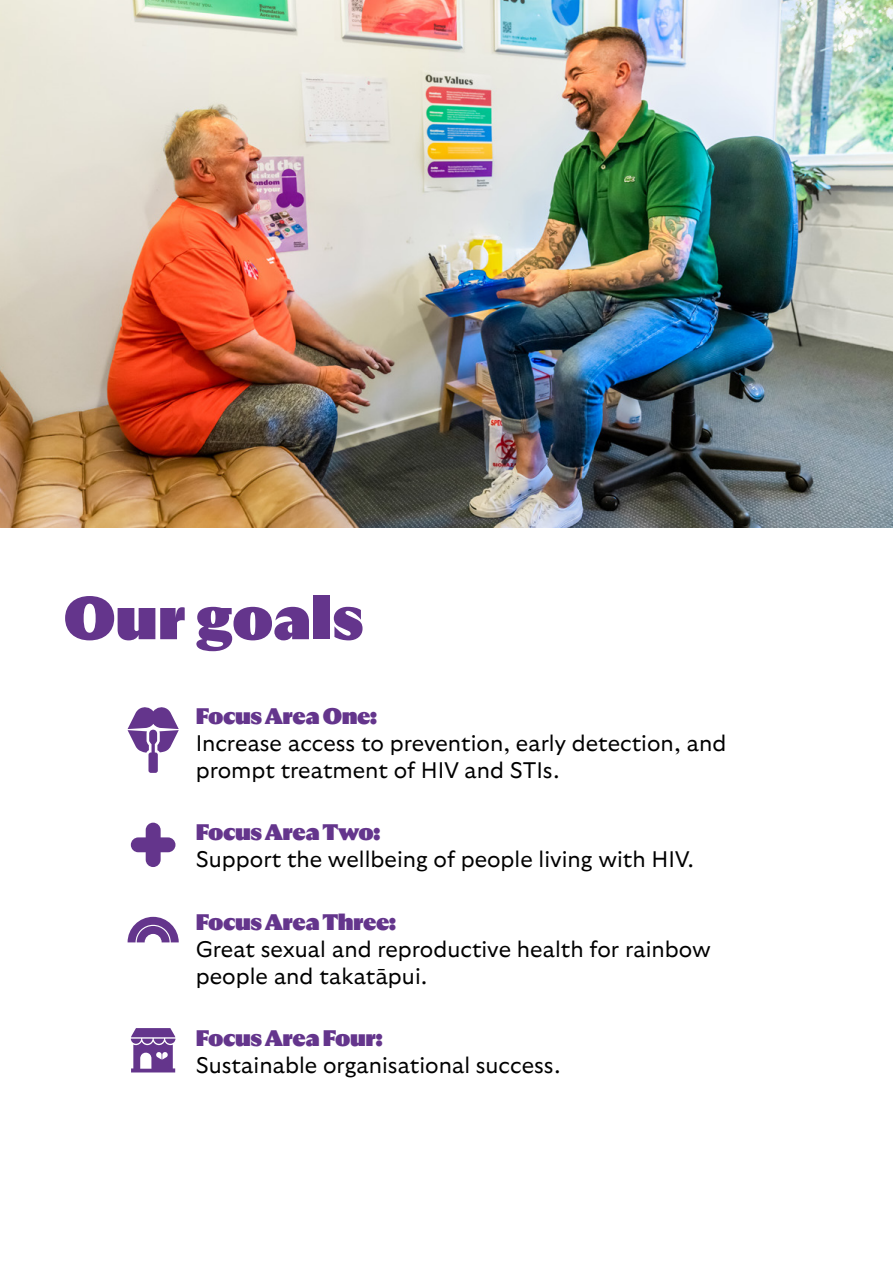
<style>
.page{position:relative;width:893px;height:1263px;background:#fff}
.page>*{position:absolute;margin:0;border:0;box-sizing:border-box;transform-origin:0 0}
.t1{font:900 60px "GT Ultra Median";color:#64358c}
.t2{font:300 22.5px/27px "GT Ultra";color:#000}
.t3{font:900 22.5px "GT Ultra Median";letter-spacing:-.02em;color:#64358c}
</style>
<div class="page">
<svg style="left:131px;top:1028px;width:44px;height:44px"></svg>
<svg style="left:128px;top:707px;width:51px;height:66px"></svg>
<svg style="left:128px;top:917px;width:51px;height:25px"></svg>
<svg style="left:131px;top:823px;width:44px;height:44px"></svg>
<img style="left:0;top:0;width:893px;height:527px">
<h1 class="t1" style="left:64px;top:585px;width:301px">Our goals</h1>
<p class="t3" style="left:196px;top:703px;width:183px">Focus Area One:</p>
<p class="t2" style="left:196px;top:729px;width:532px">Increase access to prevention, early detection, and prompt treatment of HIV and STIs.</p>
<p class="t3" style="left:196px;top:820px;width:186px">Focus Area Two:</p>
<p class="t2" style="left:196px;top:846px;width:499px">Support the wellbeing of people living with HIV.</p>
<p class="t3" style="left:196px;top:909px;width:202px">Focus Area Three:</p>
<p class="t2" style="left:196px;top:935px;width:517px">Great sexual and reproductive health for rainbow people and takatāpui.</p>
<p class="t3" style="left:196px;top:1026px;width:188px">Focus Area Four:</p>
<p class="t2" style="left:196px;top:1052px;width:366px">Sustainable organisational success.</p>
</div>
